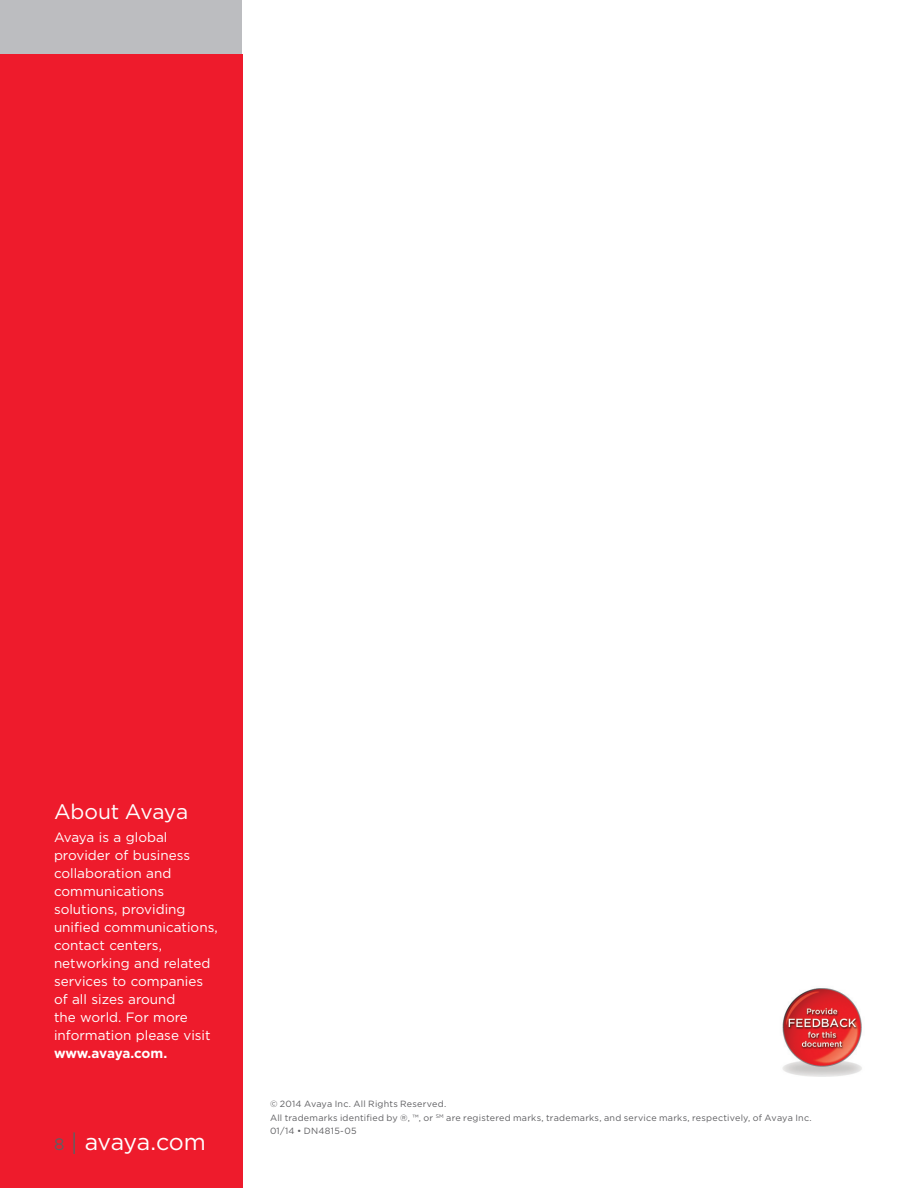
<style>
.page{position:relative;width:918px;height:1188px;background:#fff}
.page>*{position:absolute;margin:0;border:0;box-sizing:border-box;transform-origin:0 0}
.t1{font:23.25px "Gotham";letter-spacing:-.015em;color:#fff}
.Body_Header_White{font:21px "Gotham";letter-spacing:-.01em;color:#fff}
.Boilerplate_Copy{font:13.5px/18px "Gotham";color:#fff}
.Legal{font:9px "Gotham";letter-spacing:.025em;color:#5f5f62}
.s1{font-weight:700}
.s2{font-size:16.5px;color:#5f5f62}
.s3{color:#5f5f62}
</style>
<div class="page">
<div style="left:0;top:54px;width:243px;height:1134px;background:#ee1b2c"></div>
<div style="left:0;top:0;width:242px;height:54px;background:#bcbdc0"></div>
<img style="left:782px;top:988px;width:80px;height:89px">
<p class="Body_Header_White" style="left:54px;top:800px;width:136px">About Avaya</p>
<p class="Boilerplate_Copy" style="left:54px;top:828px;width:165px">Avaya is a global provider of business collaboration and communications solutions, providing unified communications, contact centers, networking and related services to companies of all sizes around<br>the world. For more information please visit <span class="s1">www.avaya.com.</span></p>
<h1 class="t1" style="left:54px;top:1129px;width:154px"><span class="s2">8</span> <span class="s3">|</span> avaya.com</h1>
<p class="Legal" style="left:270px;top:1099px;width:178px">© 2014 Avaya Inc. All Rights Reserved.</p>
<p class="Legal" style="left:270px;top:1112px;width:543px">All trademarks identified by ®, ™, or <sup>SM</sup> are registered marks, trademarks, and service marks, respectively, of Avaya Inc.</p>
<p class="Legal" style="left:270px;top:1126px;width:88px">01/14 • DN4815-05</p>
</div>
